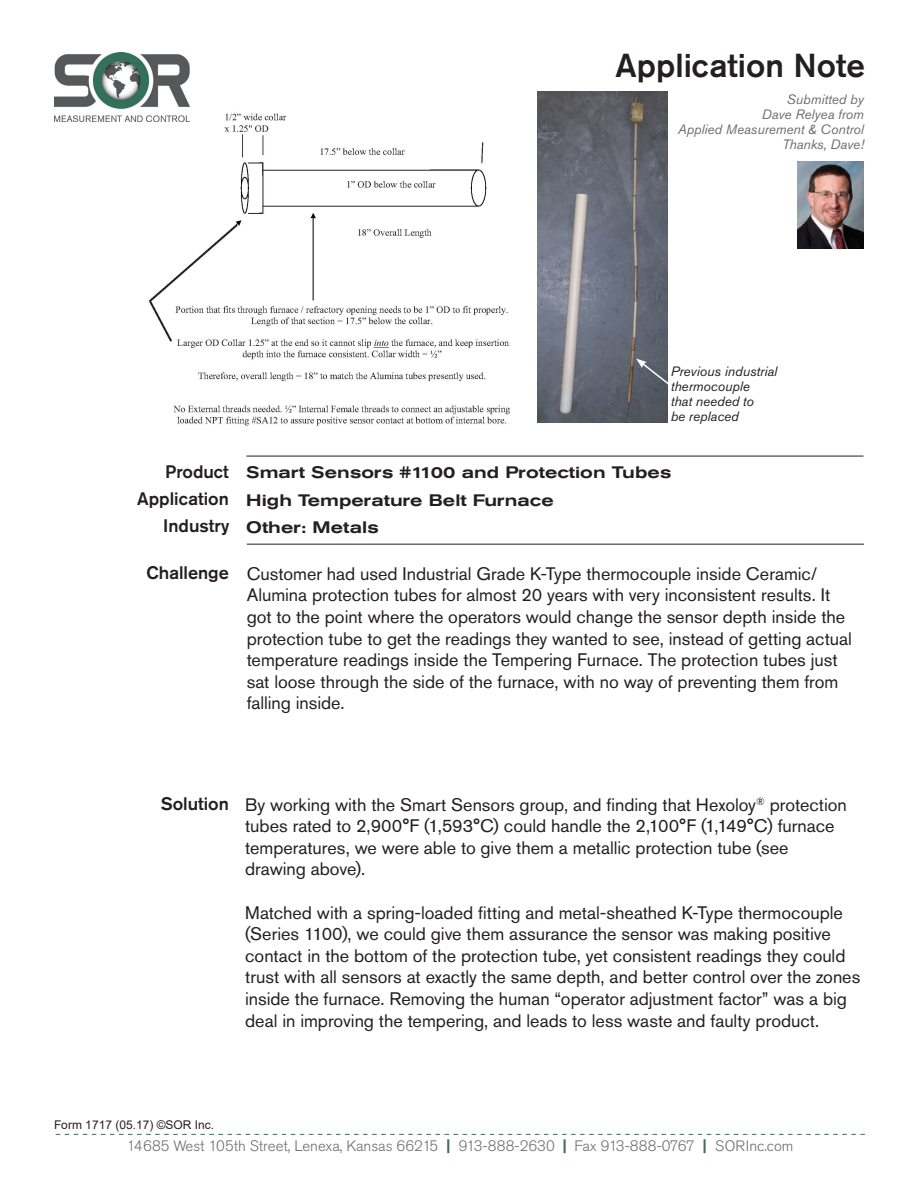
<style>
.page{position:relative;width:918px;height:1188px;background:#fff}
.page>*{position:absolute;margin:0;border:0;box-sizing:border-box;transform-origin:0 0}
.t1{font:500 33px "Akzidenz Grotesk Std";color:#231f20}
.t2{font:18px/21.6px "Akzidenz Grotesk Std";color:#231f20}
.Paragraph_head{font:500 18px "Akzidenz Grotesk Std";color:#231f20}
.t3{font:500 expanded 16.5px "Akzidenz Grotesk Std";color:#231f20}
.body{font:300 15px "Akzidenz Grotesk Std";color:#6c6d70}
.t4{font:italic 13.5px "Akzidenz Grotesk Std";color:#6c6d70}
.t5{font:italic 13.5px "Akzidenz Grotesk Std";color:#231f20}
.t6{font:12px "Arial";color:#231f20}
.s1{font-weight:700;color:#43685b}
</style>
<div class="page">
<img style="left:146px;top:113px;width:364px;height:313px">
<hr style="left:246px;top:456px;width:617px;height:1px;background:#231f20">
<img style="left:798px;top:162px;width:66px;height:87px">
<img style="left:538px;top:91px;width:129px;height:331px">
<svg style="left:636px;top:359px;width:32px;height:29px"></svg>
<hr style="left:247px;top:544px;width:617px;height:1px;background:#231f20">
<img style="left:54px;top:52px;width:135px;height:69px">
<svg style="left:56px;top:1134px;width:809px;height:1px"></svg>
<p class="t1" style="left:616px;top:45px;width:251px">Application Note</p>
<p class="t4" style="left:787px;top:91px;width:79px">Submitted by</p>
<p class="t4" style="left:762px;top:106px;width:104px">Dave Relyea from</p>
<p class="t4" style="left:678px;top:121px;width:188px">Applied Measurement &amp; Control</p>
<p class="t4" style="left:782px;top:136px;width:83px">Thanks, Dave!</p>
<p class="Paragraph_head" style="left:165px;top:461px;width:65px">Product</p>
<p class="Paragraph_head" style="left:137px;top:488px;width:93px">Application</p>
<p class="Paragraph_head" style="left:163px;top:515px;width:68px">Industry</p>
<p class="Paragraph_head" style="left:146px;top:562px;width:84px">Challenge</p>
<p class="t5" style="left:671px;top:364px;width:108px">Previous industrial</p>
<p class="t5" style="left:671px;top:379px;width:81px">thermocouple</p>
<p class="t5" style="left:671px;top:394px;width:85px">that needed to</p>
<p class="t5" style="left:671px;top:409px;width:70px">be replaced</p>
<p class="t3" style="left:246px;top:463px;width:427px">Smart Sensors #1100 and Protection Tubes</p>
<p class="t3" style="left:246px;top:490px;width:309px">High Temperature Belt Furnace</p>
<p class="t3" style="left:246px;top:518px;width:134px">Other: Metals</p>
<p class="t2" style="left:247px;top:563px;width:607px">Customer had used Industrial Grade K-Type thermocouple inside Ceramic/ Alumina protection tubes for almost 20 years with very inconsistent results. It got to the point where the operators would change the sensor depth inside the protection tube to get the readings they wanted to see, instead of getting actual temperature readings inside the Tempering Furnace. The protection tubes just sat loose through the side of the furnace, with no way of preventing them from falling inside.</p>
<p class="Paragraph_head" style="left:161px;top:793px;width:70px">Solution</p>
<p class="t2" style="left:245px;top:793px;width:603px">By working with the Smart Sensors group, and finding that Hexoloy<sup>®</sup> protection tubes rated to 2,900°F (1,593°C) could handle the 2,100°F (1,149°C) furnace temperatures, we were able to give them a metallic protection tube (see</p>
<p class="t2" style="left:245px;top:858px;width:121px">drawing above).</p>
<p class="t2" style="left:245px;top:901px;width:617px">Matched with a spring-loaded fitting and metal-sheathed K-Type thermocouple (Series 1100), we could give them assurance the sensor was making positive contact in the bottom of the protection tube, yet consistent readings they could trust with all sensors at exactly the same depth, and better control over the zones inside the furnace. Removing the human “operator adjustment factor” was a big deal in improving the tempering, and leads to less waste and faulty product.</p>
<p class="t6" style="left:54px;top:1116px;width:162px">Form 1717 (05.17) ©SOR Inc.</p>
<p class="body" style="left:127px;top:1137px;width:668px">14685 West 105th Street, Lenexa, Kansas 66215 <span class="s1">|</span> 913-888-2630 <span class="s1">|</span> Fax 913-888-0767 <span class="s1">|</span> SORInc.com</p>
</div>
